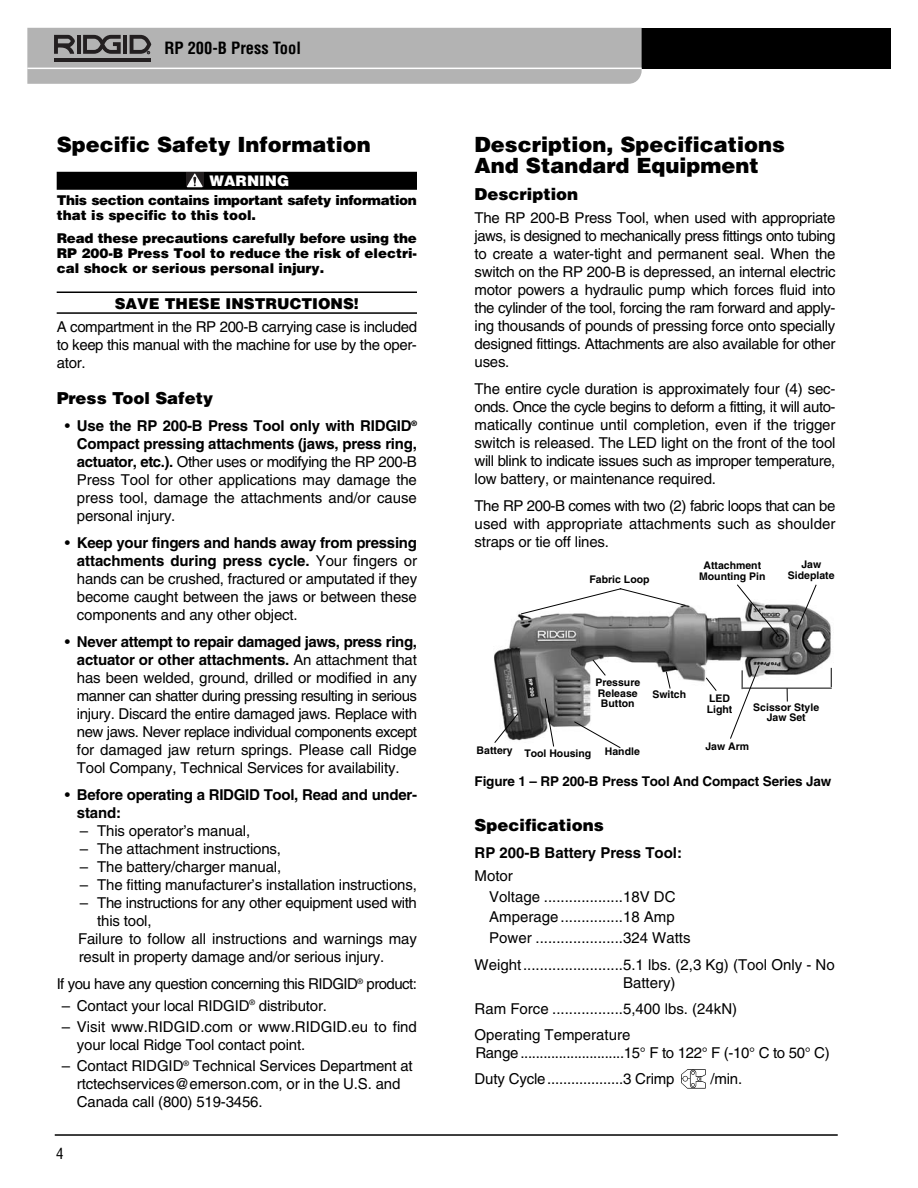
<style>
.page{position:relative;width:918px;height:1188px;background:#fff}
.page>*{position:absolute;margin:0;border:0;box-sizing:border-box;transform-origin:0 0}
.t1{font:900 21px/21px "Helvetica";color:#000}
.t2{font:900 16.5px "Helvetica";color:#000}
.t3{font:700 condensed 16.5px "Helvetica";color:#000}
.t4{font:15px/18px "Helvetica";letter-spacing:-.01em;color:#000;text-align:justify}
.t5{font:15px "Helvetica";letter-spacing:-.035em;color:#000}
.t6{font:700 15px/18px "Helvetica";letter-spacing:-.02em;color:#000}
.t7{font:700 15px "Helvetica";color:#000}
.t8{font:900 15px "Helvetica";color:#000}
.t9{font:condensed 15px "Helvetica";color:#000}
.t10{font:900 14.7px "Helvetica";color:#fff}
.t11{font:900 13.5px/15px "Helvetica";color:#000;text-align:justify}
.t12{font:900 13.5px/15px "Helvetica";letter-spacing:-.025em;color:#000}
.t13{font:700 13.5px "Helvetica";letter-spacing:-.01em;color:#000}
.t14{font:700 10.5px/10.5px "Helvetica";color:#000;text-align:center}
.s1{font-weight:700}
.s2{font-weight:400}
</style>
<div class="page">
<div style="left:57px;top:172px;width:360px;height:18px;background:#000"></div>
<hr style="left:57px;top:292px;width:360px;height:1px;background:#000">
<hr style="left:57px;top:312px;width:360px;height:2px;background:#000">
<div style="left:186px;top:172px;width:17px;height:15px;background:#231f20"></div>
<svg style="left:187px;top:174px;width:16px;height:13px"></svg>
<hr style="left:55px;top:1134px;width:783px;height:2px;background:#000">
<div style="left:463px;top:28px;width:428px;height:41px;background:#000"></div>
<svg style="left:27px;top:28px;width:615px;height:56px;background:#afafaf"></svg>
<img style="left:681px;top:1069px;width:25px;height:20px">
<img style="left:494px;top:604px;width:338px;height:137px">
<svg style="left:736px;top:584px;width:45px;height:54px"></svg>
<svg style="left:544px;top:698px;width:11px;height:49px"></svg>
<svg style="left:573px;top:721px;width:48px;height:27px"></svg>
<svg style="left:494px;top:712px;width:25px;height:31px"></svg>
<svg style="left:796px;top:584px;width:21px;height:46px"></svg>
<svg style="left:787px;top:689px;width:1px;height:13px"></svg>
<svg style="left:665px;top:671px;width:6px;height:18px"></svg>
<hr style="left:743px;top:688px;width:89px;height:1px;background:#000">
<svg style="left:729px;top:664px;width:31px;height:76px"></svg>
<svg style="left:831px;top:668px;width:1px;height:19px"></svg>
<svg style="left:520px;top:588px;width:166px;height:27px"></svg>
<svg style="left:705px;top:677px;width:12px;height:15px"></svg>
<svg style="left:592px;top:659px;width:14px;height:17px"></svg>
<p class="t3" style="left:164px;top:41px;width:138px">RP 200-B Press Tool</p>
<h1 class="t1" style="left:57px;top:136px;width:316px">Specific Safety Information</h1>
<p class="t10" style="left:210px;top:176px;width:81px">WARNING</p>
<p class="t12" style="left:57px;top:194px;width:362px">This section contains important safety information that is specific to this tool.</p>
<p class="t11" style="left:57px;top:232px;width:362px">Read these precautions carefully before using the RP 200-B Press Tool to reduce the risk of electri&shy;cal shock or serious personal injury.</p>
<p class="t8" style="left:115px;top:298px;width:246px">SAVE THESE INSTRUCTIONS!</p>
<p class="t4" style="left:57px;top:319px;width:362px">A compartment in the RP 200-B carrying case is included to keep this manual with the machine for use by the oper&shy;ator.</p>
<p class="t2" style="left:57px;top:392px;width:158px">Press Tool Safety</p>
<p class="t4" style="left:77px;top:418px;width:342px;text-indent:-12px">• <span class="s1">Use the RP 200-B Press Tool only with RIDGID</span><sup>® </sup><span class="s1">Com pact pressing attachments (jaws, press ring, actuator, etc.).</span> Other uses or modifying the RP 200-B Press Tool for other applications may damage the press tool, damage the attachments and/or cause personal injury.</p>
<p class="t4" style="left:77px;top:535px;width:342px;text-indent:-12px">• <span class="s1">Keep your fingers and hands away from pressing attachments during press cycle.</span> Your fingers or hands can be crushed, fractured or amputated if they become caught between the jaws or between these components and any other object.</p>
<p class="t4" style="left:77px;top:634px;width:342px;text-indent:-12px">• <span class="s1">Never attempt to repair damaged jaws, press ring, actuator or other attachments.</span> An attachment that has been welded, ground, drilled or modified in any manner can shatter during pressing resulting in serious injury. Discard the entire damaged jaws. Replace with new jaws. Never replace individual components except for damaged jaw return springs. Please call Ridge Tool Company, Technical Services for availability.</p>
<p class="t6" style="left:77px;top:787px;width:342px;text-indent:-12px"><span class="s2">•</span> Before operating a RIDGID Tool, Read and under&shy;stand:</p>
<p class="t4" style="left:80px;top:823px;width:172px">– This operator’s manual,</p>
<p class="t4" style="left:80px;top:841px;width:203px">– The attachment instructions,</p>
<p class="t4" style="left:80px;top:859px;width:203px">– The battery/charger manual,</p>
<p class="t4" style="left:80px;top:877px;width:339px">– The fitting manufacturer’s installation instructions,</p>
<p class="t4" style="left:80px;top:895px;width:339px">– The instructions for any other equipment used with</p>
<p class="t4" style="left:97px;top:913px;width:56px">this tool,</p>
<p class="t4" style="left:78px;top:931px;width:340px">Failure to follow all instructions and warnings may</p>
<p class="t4" style="left:79px;top:949px;width:307px">result in property damage and/or serious injury.</p>
<p class="t5" style="left:57px;top:978px;width:362px">If you have any question concerning this RIDGID<sup>®</sup> product:</p>
<p class="t4" style="left:62px;top:998px;width:267px">– Contact your local RIDGID<sup>®</sup> distributor.</p>
<p class="t4" style="left:77px;top:1019px;width:342px;text-indent:-15px">– Visit www.RIDGID.com or www.RIDGID.eu to find your local Ridge Tool contact point.</p>
<p class="t4" style="left:77px;top:1058px;width:337px;text-align:left;text-indent:-15px">– Contact RIDGID<sup>®</sup> Technical Services Department at rtctechservices@emerson.com, or in the U.S. and<br>Cana da call (800) 519-3456.</p>
<p class="t9" style="left:56px;top:1148px;width:9px">4</p>
<h1 class="t1" style="left:475px;top:135px;width:312px">Description, Specifications<br>And Standard Equipment</h1>
<p class="t2" style="left:475px;top:188px;width:105px">Description</p>
<p class="t4" style="left:475px;top:210px;width:362px">The RP 200-B Press Tool, when used with appropriate jaws, is designed to mechanically press fittings onto tubing to create a water-tight and permanent seal. When the switch on the RP 200-B is depressed, an internal electric motor powers a hydraulic pump which forces fluid into the cylinder of the tool, forcing the ram forward and apply&shy;ing thousands of pounds of pressing force onto specially designed fittings. Attachments are also available for other uses.</p>
<p class="t4" style="left:475px;top:381px;width:362px">The entire cycle duration is approximately four (4) sec&shy;onds. Once the cycle begins to deform a fitting, it will auto&shy;matically continue until completion, even if the trigger switch is released. The LED light on the front of the tool will blink to indicate issues such as improper temperature, low battery, or maintenance required.</p>
<p class="t4" style="left:475px;top:498px;width:362px">The RP 200-B comes with two (2) fabric loops that can be used with appropriate attachments such as shoulder straps or tie off lines.</p>
<p class="t14" style="left:590px;top:575px;width:62px">Fabric Loop</p>
<p class="t14" style="left:699px;top:561px;width:68px">Attachment<br>Mounting Pin</p>
<p class="t14" style="left:788px;top:560px;width:48px">Jaw<br>Sideplate</p>
<p class="t14" style="left:595px;top:678px;width:46px;text-align:left">Pressure<br>Release<br>Button</p>
<p class="t14" style="left:652px;top:690px;width:35px">Switch</p>
<p class="t14" style="left:477px;top:749px;width:116px">Battery Tool Housing</p>
<p class="t14" style="left:605px;top:747px;width:36px">Handle</p>
<p class="t14" style="left:707px;top:694px;width:27px;text-align:left">LED<br>Light</p>
<p class="t14" style="left:753px;top:703px;width:67px">Scissor Style<br>Jaw Set</p>
<p class="t14" style="left:705px;top:742px;width:45px">Jaw Arm</p>
<p class="t13" style="left:475px;top:776px;width:358px">Figure 1 – RP 200-B Press Tool And Compact Series Jaw</p>
<p class="t2" style="left:475px;top:819px;width:131px">Specifications</p>
<p class="t7" style="left:475px;top:847px;width:209px">RP 200-B Battery Press Tool:</p>
<p class="t4" style="left:489px;top:867px;width:203px;line-height:20.7px;text-align:left;text-indent:-15px">Motor<br>Voltage ...................18V DC<br>Amperage ...............18 Amp<br>Power .....................324 Watts</p>
<p class="t4" style="left:623px;top:957px;width:213px;text-indent:-148px">Weight........................5.1 lbs. (2,3 Kg) (Tool Only - No<br>Battery)</p>
<p class="t4" style="left:475px;top:997px;width:264px;line-height:26.1px">Ram Force .................5,400 lbs. (24kN)<br>Operating Temperature</p>
<p class="t4" style="left:475px;top:1041px;width:357px;line-height:26.1px">Range ...........................15° F to 122° F (-10° C to 50° C)<br>Duty Cycle...................3 Crimp</p>
<p class="t4" style="left:710px;top:1071px;width:33px">/min.</p>
</div>
